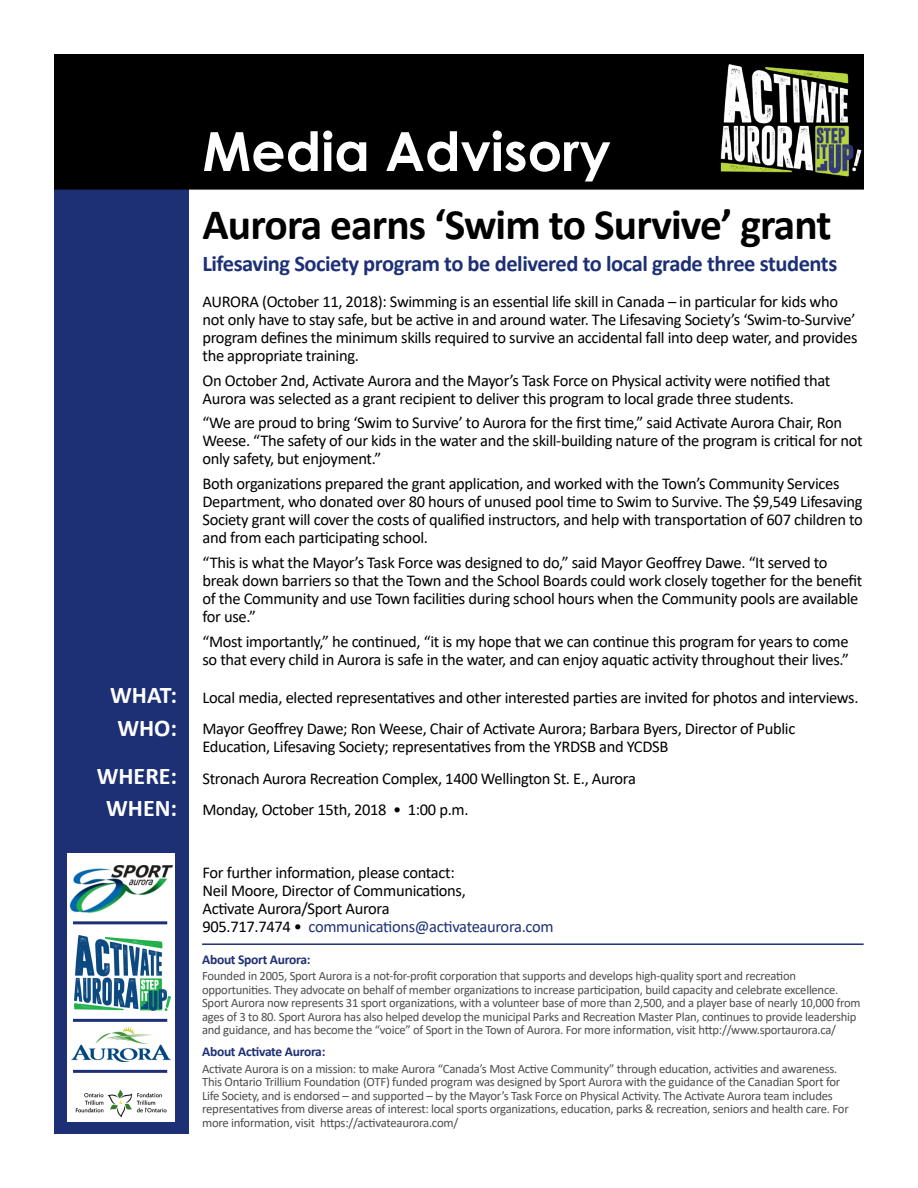
<style>
.page{position:relative;width:918px;height:1188px;background:#fff}
.page>*{position:absolute;margin:0;border:0;box-sizing:border-box;transform-origin:0 0}
.t1{font:700 54px "Century Gothic";color:#fff}
.t2{font:700 43.5px "Calibri";letter-spacing:-.02em;color:#000}
.t3{font:700 24px "Calibri";color:#fff}
.t4{font:700 22.5px "Calibri";letter-spacing:-.02em;color:#1d3075}
.t5{font:16.5px/18px "Calibri";letter-spacing:-.02em;color:#000}
.t6{font:16.5px "Calibri";letter-spacing:-.02em;color:#1d3075}
.t7{font:700 13.5px "Calibri";letter-spacing:-.02em;color:#1d3075}
.t8{font:12.75px/13.5px "Calibri";letter-spacing:-.02em;color:#4d4d4f}
.s1{color:#000}
</style>
<div class="page">
<div style="left:54px;top:54px;width:135px;height:1080px;background:#1d3075"></div>
<div style="left:55px;top:55px;width:808px;height:134px;background:#000"></div>
<div style="left:54px;top:54px;width:810px;height:136px;border:2px solid #000"></div>
<img style="left:720px;top:61px;width:144px;height:119px">
<div style="left:68px;top:853px;width:108px;height:269px;background:#fff"></div>
<img style="left:70px;top:865px;width:102px;height:48px">
<img style="left:74px;top:935px;width:97px;height:75px">
<img style="left:71px;top:1027px;width:100px;height:34px">
<img style="left:75px;top:1089px;width:92px;height:29px">
<hr style="left:73px;top:1019px;width:94px;height:3px;background:#1d3075">
<hr style="left:73px;top:1070px;width:94px;height:3px;background:#1d3075">
<hr style="left:73px;top:921px;width:94px;height:3px;background:#1d3075">
<hr style="left:202px;top:943px;width:662px;height:2px;background:#1d3075">
<p class="t3" style="left:110px;top:678px;width:69px">WHAT:</p>
<p class="t3" style="left:117px;top:711px;width:61px">WHO:</p>
<p class="t3" style="left:97px;top:759px;width:82px">WHERE:</p>
<p class="t3" style="left:106px;top:791px;width:73px">WHEN:</p>
<p class="t1" style="left:202px;top:110px;width:410px">Media Advisory</p>
<p class="t2" style="left:202px;top:193px;width:631px">Aurora earns ‘Swim to Survive’ grant</p>
<p class="t4" style="left:202px;top:247px;width:636px">Lifesaving Society program to be delivered to local grade three students</p>
<p class="t5" style="left:202px;top:292px;width:657px">AURORA (October 11, 2018): Swimming is an essential life skill in Canada – in particular for kids who not only have to stay safe, but be active in and around water. The Lifesaving Society’s ‘Swim-to-Survive’ program defines the minimum skills required to survive an accidental fall into deep water, and provides the appropriate training.</p>
<p class="t5" style="left:202px;top:371px;width:629px">On October 2nd, Activate Aurora and the Mayor’s Task Force on Physical activity were notified that<br>Aurora was selected as a grant recipient to deliver this program to local grade three students.</p>
<p class="t5" style="left:202px;top:414px;width:662px">“We are proud to bring ‘Swim to Survive’ to Aurora for the first time,” said Activate Aurora Chair, Ron<br>Weese. “The safety of our kids in the water and the skill-building nature of the program is critical for not only safety, but enjoyment.”</p>
<p class="t5" style="left:202px;top:474px;width:662px">Both organizations prepared the grant application, and worked with the Town’s Community Services Department, who donated over 80 hours of unused pool time to Swim to Survive. The $9,549 Lifesaving Society grant will cover the costs of qualified instructors, and help with transportation of 607 children to and from each participating school.</p>
<p class="t5" style="left:202px;top:553px;width:661px">“This is what the Mayor’s Task Force was designed to do,” said Mayor Geoffrey Dawe. “It served to break down barriers so that the Town and the School Boards could work closely together for the benefit of the Community and use Town facilities during school hours when the Community pools are available for use.”</p>
<p class="t5" style="left:202px;top:632px;width:648px">“Most importantly,” he continued, “it is my hope that we can continue this program for years to come so that every child in Aurora is safe in the water, and can enjoy aquatic activity throughout their lives.”</p>
<p class="t5" style="left:202px;top:688px;width:658px">Local media, elected representatives and other interested parties are invited for photos and interviews.</p>
<p class="t5" style="left:202px;top:720px;width:594px">Mayor Geoffrey Dawe; Ron Weese, Chair of Activate Aurora; Barbara Byers, Director of Public<br>Education, Lifesaving Society; representatives from the YRDSB and YCDSB</p>
<p class="t5" style="left:202px;top:769px;width:435px">Stronach Aurora Recreation Complex, 1400 Wellington St. E., Aurora</p>
<p class="t5" style="left:202px;top:801px;width:268px">Monday, October 15th, 2018 • 1:00 p.m.</p>
<p class="t5" style="left:202px;top:863px;width:254px">For further information, please contact:</p>
<p class="t5" style="left:202px;top:881px;width:265px">Neil Moore, Director of Communications,</p>
<p class="t5" style="left:202px;top:899px;width:189px">Activate Aurora/Sport Aurora</p>
<p class="t6" style="left:202px;top:915px;width:353px"><span class="s1">905.717.7474 •</span> communications@activateaurora.com</p>
<p class="t7" style="left:202px;top:950px;width:110px">About Sport Aurora:</p>
<p class="t8" style="left:202px;top:969px;width:660px">Founded in 2005, Sport Aurora is a not-for-profit corporation that supports and develops high-quality sport and recreation opportunities. They advocate on behalf of member organizations to increase participation, build capacity and celebrate excellence.<br>Sport Aurora now represents 31 sport organizations, with a volunteer base of more than 2,500, and a player base of nearly 10,000 from ages of 3 to 80. Sport Aurora has also helped develop the municipal Parks and Recreation Master Plan, continues to provide leadership and guidance, and has become the “voice” of Sport in the Town of Aurora. For more information, visit http://www.sportaurora.ca/</p>
<p class="t7" style="left:202px;top:1042px;width:125px">About Activate Aurora:</p>
<p class="t8" style="left:202px;top:1062px;width:648px">Activate Aurora is on a mission: to make Aurora “Canada’s Most Active Community” through education, activities and awareness.<br>This Ontario Trillium Foundation (OTF) funded program was designed by Sport Aurora with the guidance of the Canadian Sport for Life Society, and is endorsed – and supported – by the Mayor’s Task Force on Physical Activity. The Activate Aurora team includes representatives from diverse areas of interest: local sports organizations, education, parks &amp; recreation, seniors and health care. For more information, visit https://activateaurora.com/</p>
</div>
